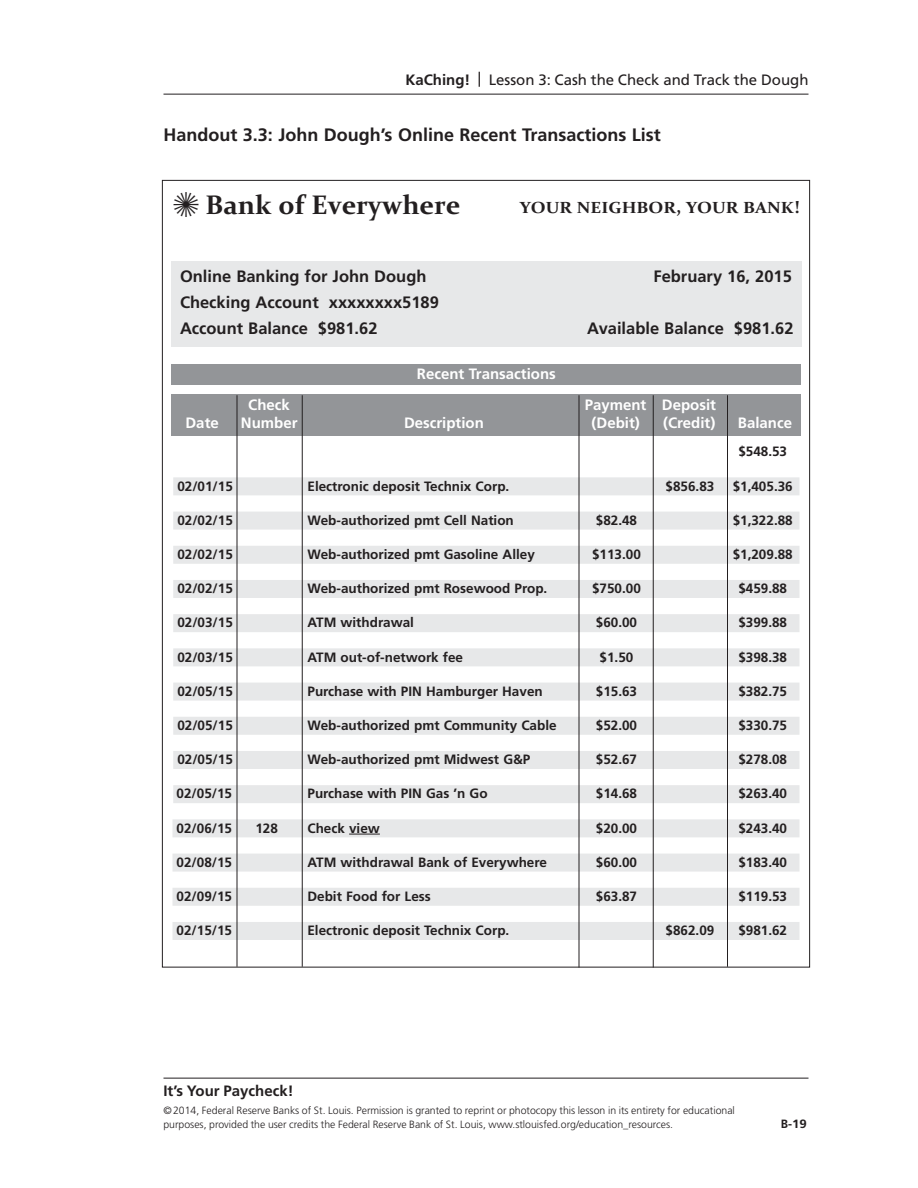
<style>
.page{position:relative;width:918px;height:1188px;background:#fff}
.page>*{position:absolute;margin:0;border:0;box-sizing:border-box;transform-origin:0 0}
.t1{font:700 27px "Constantia";color:#231f20}
.t2{font:700 18px "Frutiger";color:#231f20}
.t3{font:700 16.5px/25.8px "Frutiger";color:#231f20}
.t4{font:700 16.2px "Constantia";color:#231f20;scale:1.11 1}
.t5{font:700 15px "Frutiger";color:#fff}
.t6{font:15px "Frutiger";color:#231f20}
.t7{font:700 15px "Frutiger";color:#231f20}
.t8{font:700 13.5px "Frutiger";color:#231f20}
.t9{font:700 12px "Frutiger";color:#231f20}
.t10{font:300 10.5px/13.5px "Frutiger";color:#231f20}
.s1{font-weight:700}
.s2{font-size:18px}
</style>
<div class="page">
<hr style="left:164px;top:94px;width:645px;height:1px;background:#231f20">
<hr style="left:163px;top:1078px;width:645px;height:1px;background:#231f20">
<div style="left:171px;top:394px;width:630px;height:42px;background:#939598"></div>
<div style="left:171px;top:261px;width:630px;height:85px;background:#e7e8e9"></div>
<div style="left:171px;top:364px;width:630px;height:21px;background:#939598"></div>
<div style="left:173px;top:477px;width:627px;height:18px;background:#e7e8e9"></div>
<div style="left:173px;top:512px;width:627px;height:18px;background:#e7e8e9"></div>
<div style="left:173px;top:546px;width:627px;height:18px;background:#e7e8e9"></div>
<div style="left:173px;top:580px;width:627px;height:18px;background:#e7e8e9"></div>
<div style="left:173px;top:614px;width:627px;height:18px;background:#e7e8e9"></div>
<div style="left:173px;top:648px;width:627px;height:18px;background:#e7e8e9"></div>
<div style="left:173px;top:683px;width:627px;height:18px;background:#e7e8e9"></div>
<div style="left:173px;top:717px;width:627px;height:18px;background:#e7e8e9"></div>
<div style="left:173px;top:751px;width:627px;height:18px;background:#e7e8e9"></div>
<div style="left:173px;top:785px;width:627px;height:18px;background:#e7e8e9"></div>
<div style="left:172px;top:819px;width:628px;height:18px;background:#e7e8e9"></div>
<div style="left:172px;top:854px;width:628px;height:18px;background:#e7e8e9"></div>
<hr style="left:349px;top:834px;width:31px;height:1px;background:#231f20">
<div style="left:172px;top:888px;width:628px;height:18px;background:#e7e8e9"></div>
<div style="left:172px;top:922px;width:628px;height:18px;background:#e7e8e9"></div>
<hr style="left:727px;top:395px;width:1px;height:572px;background:#231f20">
<hr style="left:653px;top:395px;width:1px;height:573px;background:#231f20">
<hr style="left:579px;top:395px;width:1px;height:573px;background:#231f20">
<hr style="left:302px;top:395px;width:1px;height:572px;background:#231f20">
<hr style="left:237px;top:395px;width:1px;height:572px;background:#231f20">
<p class="t6" style="left:405px;top:74px;width:405px"><span class="s1">KaChing!</span> | Lesson 3: Cash the Check and Track the Dough</p>
<h2 class="t2" style="left:164px;top:128px;width:499px">Handout 3.3: John Dough’s Online Recent Transactions List</h2>
<h1 class="t1" style="left:172px;top:189px;width:289px">✺ Bank of Everywhere</h1>
<p class="t4" style="left:520px;top:198px;width:254px">YOUR NEIGHBOR<span class="s2">,</span> YOUR BANK<span class="s2">!</span></p>
<p class="t3" style="left:180px;top:265px;width:248px">Online Banking for John Dough</p>
<p class="t3" style="left:653px;top:265px;width:140px">February 16, 2015</p>
<p class="t3" style="left:180px;top:291px;width:260px">Checking Account xxxxxxxx5189<br>Account Balance $981.62</p>
<p class="t3" style="left:587px;top:317px;width:208px">Available Balance $981.62</p>
<p class="t5" style="left:417px;top:368px;width:141px">Recent Transactions</p>
<p class="t5" style="left:248px;top:399px;width:43px">Check</p>
<p class="t5" style="left:585px;top:399px;width:133px">Payment Deposit</p>
<p class="t5" style="left:186px;top:417px;width:35px">Date</p>
<p class="t5" style="left:241px;top:417px;width:58px">Number</p>
<p class="t5" style="left:404px;top:417px;width:81px">Description</p>
<p class="t5" style="left:592px;top:417px;width:50px">(Debit)</p>
<p class="t5" style="left:663px;top:417px;width:54px">(Credit)</p>
<p class="t5" style="left:738px;top:417px;width:56px">Balance</p>
<p class="t8" style="left:738px;top:446px;width:50px">$548.53</p>
<p class="t8" style="left:177px;top:480px;width:57px">02/01/15</p>
<p class="t8" style="left:307px;top:480px;width:203px">Electronic deposit Technix Corp.</p>
<p class="t8" style="left:666px;top:480px;width:50px">$856.83</p>
<p class="t8" style="left:733px;top:480px;width:62px">$1,405.36</p>
<p class="t8" style="left:177px;top:515px;width:57px">02/02/15</p>
<p class="t8" style="left:307px;top:515px;width:208px">Web-authorized pmt Cell Nation</p>
<p class="t8" style="left:596px;top:515px;width:43px">$82.48</p>
<p class="t8" style="left:733px;top:515px;width:62px">$1,322.88</p>
<p class="t8" style="left:177px;top:549px;width:57px">02/02/15</p>
<p class="t8" style="left:307px;top:549px;width:229px">Web-authorized pmt Gasoline Alley</p>
<p class="t8" style="left:592px;top:549px;width:50px">$113.00</p>
<p class="t8" style="left:733px;top:549px;width:62px">$1,209.88</p>
<p class="t8" style="left:177px;top:583px;width:57px">02/02/15</p>
<p class="t8" style="left:307px;top:583px;width:241px">Web-authorized pmt Rosewood Prop.</p>
<p class="t8" style="left:592px;top:583px;width:50px">$750.00</p>
<p class="t8" style="left:738px;top:583px;width:50px">$459.88</p>
<p class="t8" style="left:177px;top:617px;width:57px">02/03/15</p>
<p class="t8" style="left:307px;top:617px;width:108px">ATM withdrawal</p>
<p class="t8" style="left:596px;top:617px;width:43px">$60.00</p>
<p class="t8" style="left:738px;top:617px;width:50px">$399.88</p>
<p class="t8" style="left:177px;top:651px;width:57px">02/03/15</p>
<p class="t8" style="left:307px;top:651px;width:157px">ATM out-of-network fee</p>
<p class="t8" style="left:600px;top:651px;width:35px">$1.50</p>
<p class="t8" style="left:738px;top:651px;width:50px">$398.38</p>
<p class="t8" style="left:177px;top:686px;width:57px">02/05/15</p>
<p class="t8" style="left:307px;top:686px;width:237px">Purchase with PIN Hamburger Haven</p>
<p class="t8" style="left:596px;top:686px;width:43px">$15.63</p>
<p class="t8" style="left:738px;top:686px;width:50px">$382.75</p>
<p class="t8" style="left:177px;top:720px;width:57px">02/05/15</p>
<p class="t8" style="left:307px;top:720px;width:251px">Web-authorized pmt Community Cable</p>
<p class="t8" style="left:596px;top:720px;width:43px">$52.00</p>
<p class="t8" style="left:738px;top:720px;width:50px">$330.75</p>
<p class="t8" style="left:177px;top:754px;width:57px">02/05/15</p>
<p class="t8" style="left:307px;top:754px;width:224px">Web-authorized pmt Midwest G&amp;P</p>
<p class="t8" style="left:596px;top:754px;width:43px">$52.67</p>
<p class="t8" style="left:738px;top:754px;width:50px">$278.08</p>
<p class="t8" style="left:177px;top:788px;width:57px">02/05/15</p>
<p class="t8" style="left:307px;top:788px;width:182px">Purchase with PIN Gas ’n Go</p>
<p class="t8" style="left:596px;top:788px;width:43px">$14.68</p>
<p class="t8" style="left:738px;top:788px;width:50px">$263.40</p>
<p class="t8" style="left:177px;top:822px;width:57px">02/06/15</p>
<p class="t8" style="left:255px;top:822px;width:24px">128</p>
<p class="t8" style="left:307px;top:822px;width:74px">Check view</p>
<p class="t8" style="left:596px;top:822px;width:43px">$20.00</p>
<p class="t8" style="left:738px;top:822px;width:50px">$243.40</p>
<p class="t8" style="left:177px;top:857px;width:57px">02/08/15</p>
<p class="t8" style="left:307px;top:857px;width:241px">ATM withdrawal Bank of Everywhere</p>
<p class="t8" style="left:596px;top:857px;width:43px">$60.00</p>
<p class="t8" style="left:738px;top:857px;width:50px">$183.40</p>
<p class="t8" style="left:177px;top:891px;width:57px">02/09/15</p>
<p class="t8" style="left:307px;top:891px;width:125px">Debit Food for Less</p>
<p class="t8" style="left:596px;top:891px;width:43px">$63.87</p>
<p class="t8" style="left:738px;top:891px;width:50px">$119.53</p>
<p class="t8" style="left:177px;top:925px;width:57px">02/15/15</p>
<p class="t8" style="left:307px;top:925px;width:203px">Electronic deposit Technix Corp.</p>
<p class="t8" style="left:666px;top:925px;width:50px">$862.09</p>
<p class="t8" style="left:738px;top:925px;width:50px">$981.62</p>
<p class="t7" style="left:163px;top:1085px;width:132px">It’s Your Paycheck!</p>
<p class="t10" style="left:163px;top:1105px;width:573px">©2014, Federal Reserve Banks of St. Louis. Permission is granted to reprint or photocopy this lesson in its entirety for educational purposes, provided the user credits the Federal Reserve Bank of St. Louis, www.stlouisfed.org/education_resources.</p>
<p class="t9" style="left:781px;top:1119px;width:27px">B-19</p>
</div>
